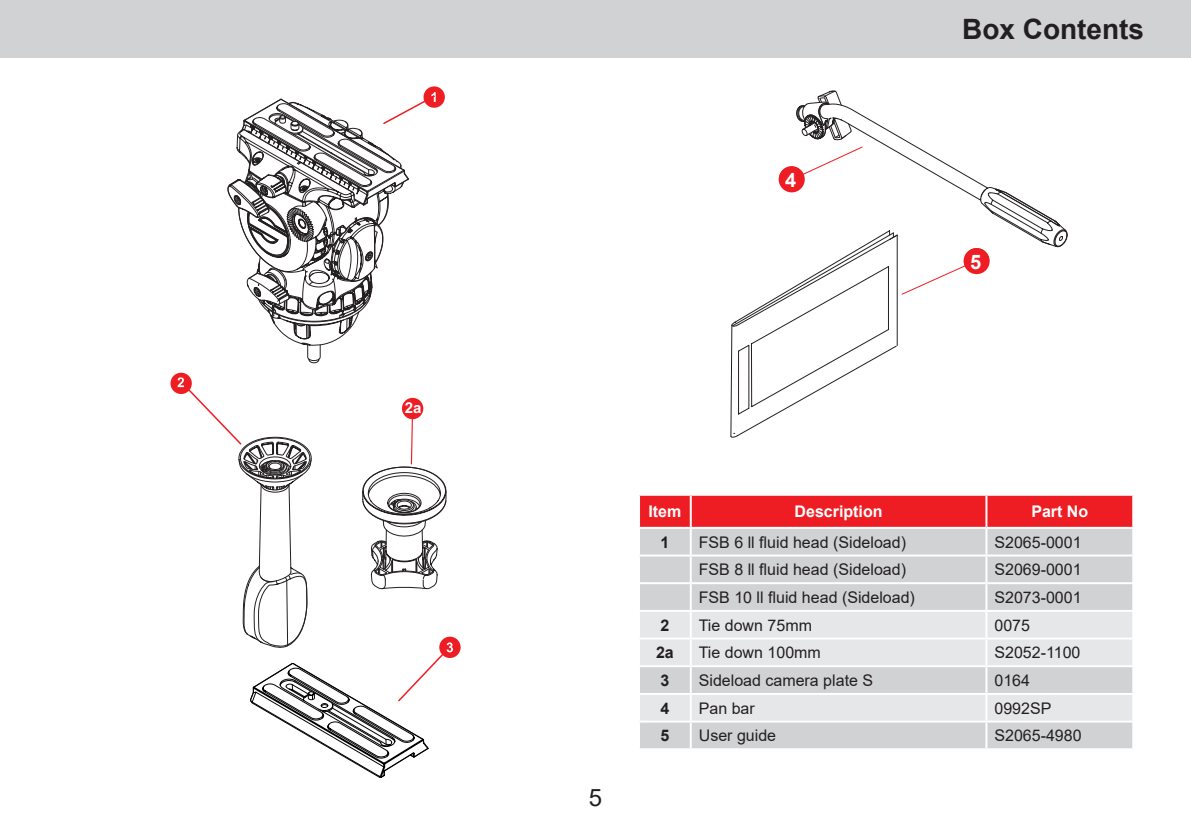
<style>
.page{position:relative;width:1191px;height:840px;background:#fff}
.page>*{position:absolute;margin:0;border:0;box-sizing:border-box;transform-origin:0 0}
.Title_Right{font:700 28px "Arial";color:#231f20}
.t1{font:24px "Arial";color:#231f20}
.t2{font:700 20px "Arial";color:#fff}
.t3{font:700 17.6px "Arial";color:#fff}
.Table_Text_Left{font:16px "Arial";color:#231f20}
.Inside_FC_text{font:700 16px "Arial";color:#fff}
.Table_Text_Bold{font:700 16px "Arial";color:#231f20}
.t4{font:700 15px "Arial";color:#fff}
</style>
<div class="page">
<div style="left:0;top:0;width:1191px;height:58px;background:#d1d2d4"></div>
<div style="left:640px;top:495px;width:492px;height:31px;background:#ee1d23"></div>
<div style="left:640px;top:529px;width:492px;height:218px;background:#d1d2d4"></div>
<svg style="left:640px;top:611px;width:492px;height:109px;background:#e1e2e4"></svg>
<hr style="left:690px;top:495px;width:2px;height:31px;background:#fff">
<hr style="left:985px;top:495px;width:2px;height:31px;background:#fff">
<hr style="left:690px;top:528px;width:2px;height:26px;background:#fff">
<hr style="left:985px;top:528px;width:2px;height:26px;background:#fff">
<hr style="left:638px;top:554px;width:53px;height:2px;background:#fff">
<hr style="left:691px;top:554px;width:295px;height:2px;background:#fff">
<hr style="left:690px;top:556px;width:2px;height:26px;background:#fff">
<hr style="left:986px;top:554px;width:148px;height:2px;background:#fff">
<hr style="left:985px;top:556px;width:2px;height:26px;background:#fff">
<hr style="left:638px;top:582px;width:53px;height:2px;background:#fff">
<hr style="left:691px;top:582px;width:295px;height:2px;background:#fff">
<hr style="left:690px;top:584px;width:2px;height:25px;background:#fff">
<hr style="left:986px;top:582px;width:148px;height:2px;background:#fff">
<hr style="left:985px;top:584px;width:2px;height:25px;background:#fff">
<hr style="left:638px;top:609px;width:53px;height:2px;background:#fff">
<hr style="left:691px;top:609px;width:295px;height:2px;background:#fff">
<hr style="left:690px;top:611px;width:2px;height:26px;background:#fff">
<hr style="left:986px;top:609px;width:148px;height:2px;background:#fff">
<hr style="left:985px;top:611px;width:2px;height:26px;background:#fff">
<hr style="left:638px;top:637px;width:53px;height:2px;background:#fff">
<hr style="left:691px;top:637px;width:295px;height:2px;background:#fff">
<hr style="left:690px;top:639px;width:2px;height:25px;background:#fff">
<hr style="left:986px;top:637px;width:148px;height:2px;background:#fff">
<hr style="left:985px;top:639px;width:2px;height:25px;background:#fff">
<hr style="left:638px;top:664px;width:53px;height:2px;background:#fff">
<hr style="left:691px;top:664px;width:295px;height:2px;background:#fff">
<hr style="left:690px;top:666px;width:2px;height:26px;background:#fff">
<hr style="left:986px;top:664px;width:148px;height:2px;background:#fff">
<hr style="left:985px;top:666px;width:2px;height:26px;background:#fff">
<hr style="left:638px;top:692px;width:53px;height:2px;background:#fff">
<hr style="left:691px;top:692px;width:295px;height:2px;background:#fff">
<hr style="left:690px;top:694px;width:2px;height:26px;background:#fff">
<hr style="left:986px;top:692px;width:148px;height:2px;background:#fff">
<hr style="left:985px;top:694px;width:2px;height:26px;background:#fff">
<hr style="left:638px;top:720px;width:53px;height:2px;background:#fff">
<hr style="left:691px;top:720px;width:295px;height:2px;background:#fff">
<hr style="left:690px;top:722px;width:2px;height:25px;background:#fff">
<hr style="left:986px;top:720px;width:148px;height:2px;background:#fff">
<hr style="left:985px;top:722px;width:2px;height:25px;background:#fff">
<svg style="left:423px;top:86px;width:22px;height:22px"></svg>
<svg style="left:170px;top:372px;width:22px;height:22px"></svg>
<svg style="left:227px;top:91px;width:218px;height:272px"></svg>
<svg style="left:173px;top:373px;width:288px;height:404px"></svg>
<svg style="left:730px;top:91px;width:337px;height:346px"></svg>
<div style="left:778px;top:166px;width:26px;height:26px;background:#ee1d23;border-radius:50%"></div>
<div style="left:963px;top:248px;width:26px;height:26px;background:#ee1d23;border-radius:50%"></div>
<p class="t4" style="left:405px;top:396px;width:18px">2a</p>
<p class="t2" style="left:785px;top:166px;width:13px">4</p>
<p class="Title_Right" style="left:962px;top:10px;width:184px">Box Contents</p>
<p class="t2" style="left:970px;top:247px;width:13px">5</p>
<p class="t3" style="left:971px;top:249px;width:11px">6</p>
<h2 class="t1" style="left:589px;top:780px;width:15px">5</h2>
<p class="Inside_FC_text" style="left:648px;top:500px;width:34px">Item</p>
<p class="Inside_FC_text" style="left:794px;top:500px;width:90px">Description</p>
<p class="Inside_FC_text" style="left:1031px;top:500px;width:58px">Part No</p>
<p class="Table_Text_Bold" style="left:660px;top:530px;width:10px">1</p>
<p class="Table_Text_Left" style="left:699px;top:530px;width:209px">FSB 6 ll fluid head (Sideload)</p>
<p class="Table_Text_Left" style="left:994px;top:530px;width:89px">S2065-0001</p>
<p class="Table_Text_Left" style="left:699px;top:558px;width:209px">FSB 8 ll fluid head (Sideload)</p>
<p class="Table_Text_Left" style="left:994px;top:558px;width:89px">S2069-0001</p>
<p class="Table_Text_Left" style="left:699px;top:586px;width:218px">FSB 10 ll fluid head (Sideload)</p>
<p class="Table_Text_Left" style="left:994px;top:586px;width:89px">S2073-0001</p>
<p class="Table_Text_Bold" style="left:660px;top:613px;width:10px">2</p>
<p class="Table_Text_Left" style="left:699px;top:613px;width:115px">Tie down 75mm</p>
<p class="Table_Text_Left" style="left:994px;top:613px;width:37px">0075</p>
<p class="Table_Text_Bold" style="left:656px;top:641px;width:19px">2a</p>
<p class="Table_Text_Left" style="left:699px;top:641px;width:124px">Tie down 100mm</p>
<p class="Table_Text_Left" style="left:994px;top:641px;width:87px">S2052-1100</p>
<p class="Table_Text_Bold" style="left:660px;top:668px;width:10px">3</p>
<p class="Table_Text_Left" style="left:699px;top:668px;width:176px">Sideload camera plate S</p>
<p class="Table_Text_Left" style="left:994px;top:668px;width:37px">0164</p>
<p class="Table_Text_Bold" style="left:660px;top:696px;width:10px">4</p>
<p class="Table_Text_Left" style="left:699px;top:696px;width:58px">Pan bar</p>
<p class="Table_Text_Left" style="left:994px;top:696px;width:58px">0992SP</p>
<p class="Table_Text_Bold" style="left:660px;top:724px;width:10px">5</p>
<p class="Table_Text_Left" style="left:699px;top:724px;width:79px">User guide</p>
<p class="Table_Text_Left" style="left:994px;top:724px;width:89px">S2065-4980</p>
</div>
